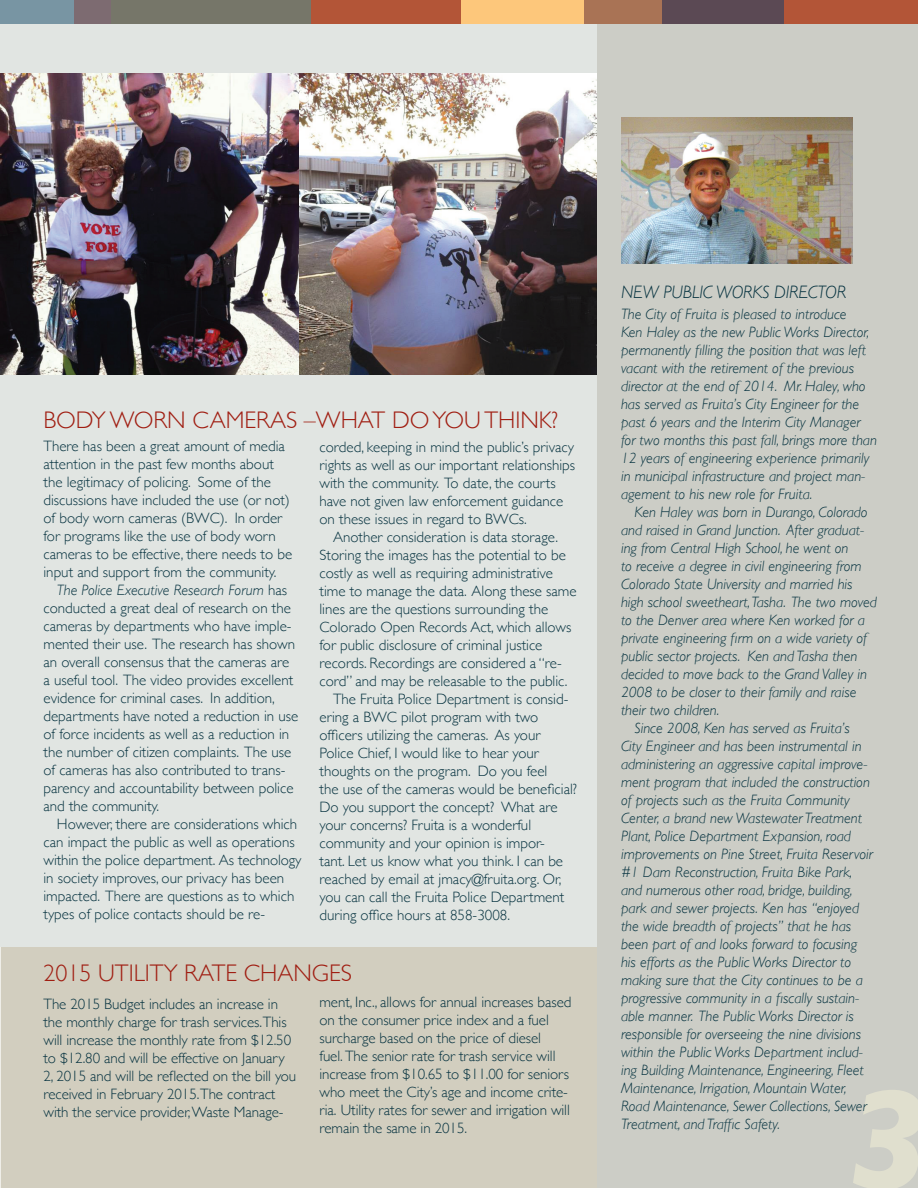
<style>
.page{position:relative;width:918px;height:1188px;background:#fff}
.page>*{position:absolute;margin:0;border:0;box-sizing:border-box;transform-origin:0 0}
.t1{font:300 24px "Gill Sans";color:#a01e12}
.t2{font:italic 300 18px "Gill Sans";color:#083441}
.t3{font:300 15px/18px "Gill Sans";color:#083441}
.t4{font:italic 300 15px/18px "Gill Sans";color:#083441}
.s1{font-style:italic}
</style>
<div class="page">
<div style="left:0;top:941px;width:597px;height:247px;background:#d2cebf"></div>
<hr style="left:0;top:24px;width:1px;height:1164px;background:#efeee8">
<img style="left:0;top:24px;width:597px;height:922px">
<div style="left:597px;top:24px;width:321px;height:1164px;background:#cccdc6"></div>
<div style="left:0;top:0;width:87px;height:24px;background:#7895a3"></div>
<div style="left:74px;top:0;width:82px;height:24px;background:#7d6b71"></div>
<div style="left:112px;top:0;width:201px;height:24px;background:#767669"></div>
<div style="left:311px;top:0;width:151px;height:24px;background:#b35537"></div>
<div style="left:462px;top:0;width:122px;height:24px;background:#fdc77b"></div>
<div style="left:584px;top:0;width:82px;height:24px;background:#a97355"></div>
<div style="left:662px;top:0;width:122px;height:24px;background:#5b4954"></div>
<div style="left:784px;top:0;width:134px;height:24px;background:#b35537"></div>
<img style="left:621px;top:118px;width:231px;height:146px">
<h1 class="t1" style="left:44px;top:401px;width:86px">BODY WORN</h1>
<h1 class="t1" style="left:192px;top:401px;width:66px">CAMERAS</h1>
<h1 class="t1" style="left:304px;top:401px;width:146px">–WHAT DO YOU</h1>
<h1 class="t1" style="left:484px;top:401px;width:75px">THINK?</h1>
<p class="t3" style="left:320px;top:438px;width:257px">corded, keeping in mind the public’s privacy rights as well as our important relationships with the community. To date, the courts have not given law enforcement guidance on these issues in regard to BWCs.</p>
<p class="t3" style="left:333px;top:528px;width:227px">Another consideration is data storage.</p>
<p class="t3" style="left:320px;top:546px;width:248px">Storing the images has the potential to be</p>
<p class="t3" style="left:320px;top:564px;width:235px">costly as well as requiring administrative</p>
<p class="t3" style="left:320px;top:582px;width:259px">time to manage the data. Along these same</p>
<p class="t3" style="left:320px;top:600px;width:230px">lines are the questions surrounding the</p>
<p class="t3" style="left:320px;top:618px;width:253px">Colorado Open Records Act, which allows</p>
<p class="t3" style="left:320px;top:636px;width:224px">for public disclosure of criminal justice</p>
<p class="t3" style="left:320px;top:654px;width:244px">records. Recordings are considered a “re-</p>
<p class="t3" style="left:320px;top:672px;width:249px">cord” and may be releasable to the public.</p>
<p class="t3" style="left:333px;top:690px;width:237px">The Fruita Police Department is consid-</p>
<p class="t3" style="left:320px;top:708px;width:220px">ering a BWC pilot program with two</p>
<p class="t3" style="left:320px;top:726px;width:223px">officers utilizing the cameras. As your</p>
<p class="t3" style="left:320px;top:744px;width:222px">Police Chief, I would like to hear your</p>
<p class="t3" style="left:320px;top:762px;width:229px">thoughts on the program. Do you feel</p>
<p class="t3" style="left:320px;top:780px;width:259px">the use of the cameras would be beneficial?</p>
<p class="t3" style="left:320px;top:798px;width:240px">Do you support the concept? What are</p>
<p class="t3" style="left:320px;top:816px;width:213px">your concerns? Fruita is a wonderful</p>
<p class="t3" style="left:320px;top:834px;width:227px">community and your opinion is impor-</p>
<p class="t3" style="left:320px;top:852px;width:245px">tant. Let us know what you think. I can be</p>
<p class="t3" style="left:320px;top:870px;width:244px">reached by email at jmacy@fruita.org. Or,</p>
<p class="t3" style="left:320px;top:888px;width:247px">you can call the Fruita Police Department</p>
<p class="t3" style="left:320px;top:906px;width:192px">during office hours at 858-3008.</p>
<p class="t3" style="left:43px;top:436px;width:250px">There has been a great amount of media attention in the past few months about the legitimacy of policing. Some of the discussions have included the use (or not) of body worn cameras (BWC). I n order for programs like the use of body worn cameras to be effective, there needs to be input and support from the community.</p>
<p class="t3" style="left:43px;top:580px;width:256px;text-indent:14px"><span class="s1">The Police Executive Research Forum</span> has conducted a great deal of research on the cameras by departments who have imple&shy;mented their use. The research has shown an overall consensus that the cameras are a useful tool. The video provides excellent evidence for criminal cases. I n addition, departments have noted a reduction in use of force incidents as well as a reduction in the number of citizen complaints. The use of cameras has also contributed to trans&shy;parency and accountability between police and the community.</p>
<p class="t3" style="left:43px;top:814px;width:260px;text-indent:14px">However, there are considerations which can impact the public as well as operations within the police department. As technology in society improves, our privacy has been impacted. There are questions as to which types of police contacts should be re-</p>
<h1 class="t1" style="left:44px;top:955px;width:155px">2015 UTILITY RATE</h1>
<h1 class="t1" style="left:244px;top:955px;width:50px">CHANGES</h1>
<p class="t3" style="left:44px;top:994px;width:254px">The 2015 Budget includes an increase in the monthly charge for trash services.This will increase the monthly rate from $12.50 to $12.80 and will be effective on January 2, 2015 and will be reflected on the bill you received in February 2015.The contract with the service provider, Waste Manage-</p>
<p class="t3" style="left:320px;top:992px;width:254px">ment, I nc., allows for annual increases based on the consumer price index and a fuel surcharge based on the price of diesel<br>fuel. The senior rate for trash service will increase from $10.65 to $11.00 for seniors who meet the City’s age and income crite&shy;ria. Utility rates for sewer and irrigation will remain the same in 2015.</p>
<p class="t2" style="left:621px;top:282px;width:14px">NEW</p>
<p class="t2" style="left:663px;top:282px;width:9px">PUBLI</p>
<p class="t2" style="left:703px;top:282px;width:26px">C WOR</p>
<p class="t2" style="left:753px;top:282px;width:76px">KS DIRECTOR</p>
<p class="t4" style="left:621px;top:305px;width:257px">The City of Fruita is pleased to introduce<br>Ken Haley as the new Public Works Director, permanently filling the position that was left vacant with the retirement of the previous director at the end of 2014. Mr. Haley, who has served as Fruita’s City Engineer for the past 6 years and the Interim City Manager for two months this past fall, brings more than 12 years of engineering experience primarily in municipal infrastructure and project man&shy;agement to his new role for Fruita.</p>
<p class="t4" style="left:635px;top:503px;width:235px">Ken Haley was born in Durango, Colorado</p>
<p class="t4" style="left:621px;top:521px;width:245px">and raised in Grand Junction. After graduat-</p>
<p class="t4" style="left:621px;top:539px;width:229px">ing from Central High School, he went on</p>
<p class="t4" style="left:621px;top:557px;width:242px">to receive a degree in civil engineering from</p>
<p class="t4" style="left:621px;top:575px;width:233px">Colorado State University and married his</p>
<p class="t4" style="left:621px;top:593px;width:257px">high school sweetheart, Tasha. The two moved</p>
<p class="t4" style="left:621px;top:611px;width:245px">to the Denver area where Ken worked for a</p>
<p class="t4" style="left:621px;top:629px;width:248px">private engineering firm on a wide variety of</p>
<p class="t4" style="left:621px;top:647px;width:238px">public sector projects. Ken and Tasha then</p>
<p class="t4" style="left:621px;top:665px;width:247px">decided to move back to the Grand Valley in</p>
<p class="t4" style="left:621px;top:683px;width:237px">2008 to be closer to their family and raise</p>
<p class="t4" style="left:621px;top:701px;width:100px">their two children.</p>
<p class="t4" style="left:635px;top:719px;width:217px">Since 2008, Ken has served as Fruita’s</p>
<p class="t4" style="left:621px;top:737px;width:242px">City Engineer and has been instrumental in</p>
<p class="t4" style="left:621px;top:755px;width:248px">administering an aggressive capital improve-</p>
<p class="t4" style="left:621px;top:773px;width:250px">ment program that included the construction</p>
<p class="t4" style="left:621px;top:791px;width:231px">of projects such as the Fruita Community</p>
<p class="t4" style="left:621px;top:809px;width:243px">Center, a brand new Wastewater Treatment</p>
<p class="t4" style="left:621px;top:827px;width:231px">Plant, Police Department Expansion, road</p>
<p class="t4" style="left:621px;top:845px;width:254px">improvements on Pine Street, Fruita Reservoir</p>
<p class="t4" style="left:621px;top:863px;width:233px">#1 Dam Reconstruction, Fruita Bike Park,</p>
<p class="t4" style="left:621px;top:881px;width:233px">and numerous other road, bridge, building,</p>
<p class="t4" style="left:621px;top:899px;width:240px">park and sewer projects. Ken has “enjoyed</p>
<p class="t4" style="left:621px;top:917px;width:232px">the wide breadth of projects” that he has</p>
<p class="t4" style="left:621px;top:935px;width:238px">been part of and looks forward to focusing</p>
<p class="t4" style="left:621px;top:953px;width:232px">his efforts as the Public Works Director to</p>
<p class="t4" style="left:621px;top:971px;width:243px">making sure that the City continues to be a</p>
<p class="t4" style="left:621px;top:989px;width:240px">progressive community in a fiscally sustain-</p>
<p class="t4" style="left:621px;top:1007px;width:234px">able manner. The Public Works Director is</p>
<p class="t4" style="left:621px;top:1025px;width:242px">responsible for overseeing the nine divisions</p>
<p class="t4" style="left:621px;top:1043px;width:244px">within the Public Works Department includ-</p>
<p class="t4" style="left:621px;top:1061px;width:244px">ing Building Maintenance, Engineering, Fleet</p>
<p class="t4" style="left:621px;top:1079px;width:227px">Maintenance, Irrigation, Mountain Water,</p>
<p class="t4" style="left:621px;top:1097px;width:248px">Road Maintenance, Sewer Collections, Sewer</p>
<p class="t4" style="left:621px;top:1115px;width:160px">Treatment, and Traffic Safety.</p>
</div>
